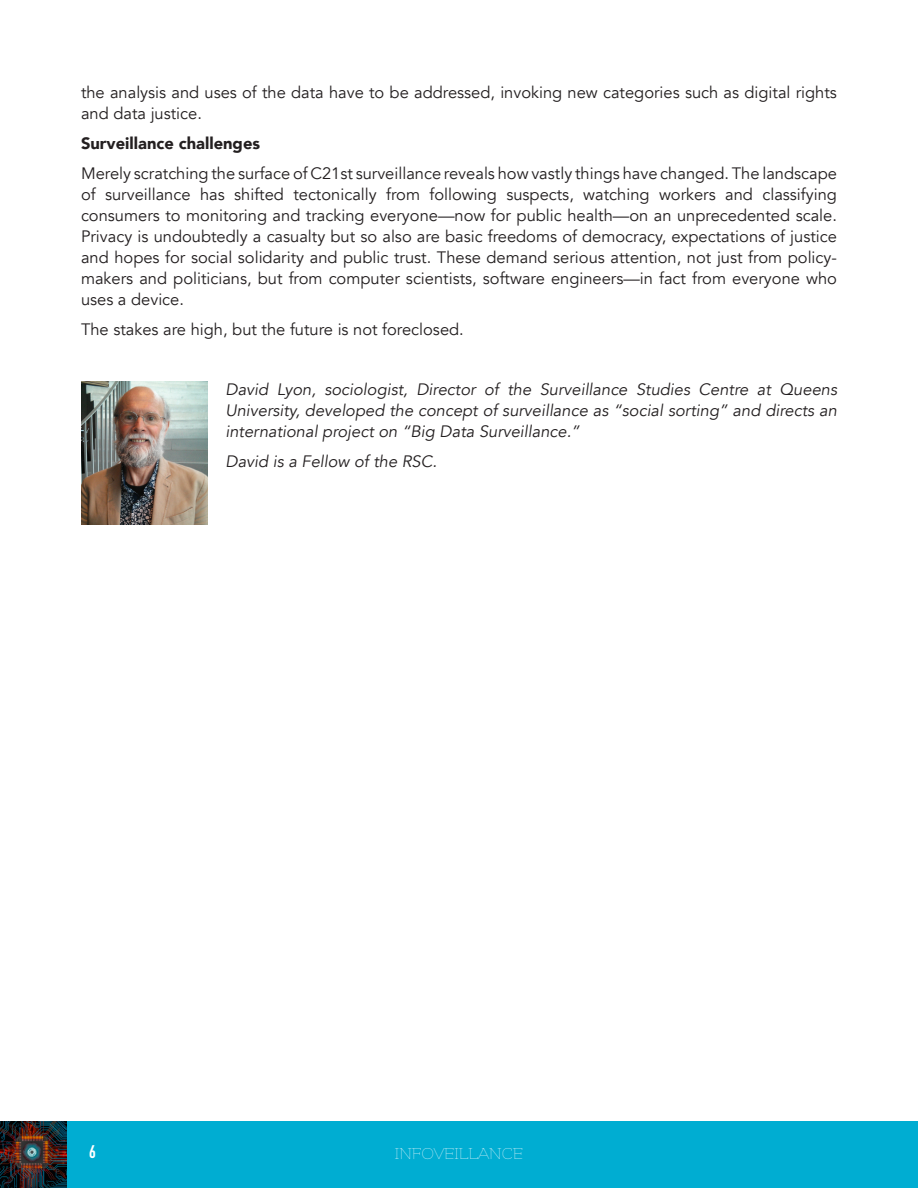
<style>
.page{position:relative;width:918px;height:1188px;background:#fff}
.page>*{position:absolute;margin:0;border:0;box-sizing:border-box;transform-origin:0 0}
.t1{font:300 18px "Flamenco";color:#fff}
.t2{font:700 18px "DIN Condensed";color:#fff}
.t3{font:16.5px/21px "Avenir";color:#231f20}
.t4{font:italic 16.5px/21px "Avenir";color:#231f20;text-align:justify}
.t5{font:900 16.5px "Avenir";color:#231f20}
</style>
<div class="page">
<div style="left:0;top:1121px;width:918px;height:67px;background:#00add2"></div>
<img style="left:0;top:1121px;width:66px;height:67px">
<img style="left:81px;top:382px;width:126px;height:143px">
<p class="t3" style="left:81px;top:82px;width:757px">the analysis and uses of the data have to be addressed, invoking new categories such as digital rights and data justice.</p>
<p class="t5" style="left:81px;top:129px;width:181px">Surveillance challenges</p>
<p class="t3" style="left:81px;top:163px;width:758px;text-align:justify">Merely scratching the surface of C21st surveillance reveals how vastly things have changed. The landscape of surveillance has shifted tectonically from following suspects, watching workers and classifying consumers to monitoring and tracking everyone—now for public health—on an unprecedented scale.<br>Privacy is undoubtedly a casualty but so also are basic freedoms of democracy, expectations of justice and hopes for social solidarity and public trust. These demand serious attention, not just from policy&shy;makers and politicians, but from computer scientists, software engineers—in fact from everyone who uses a device.</p>
<p class="t3" style="left:81px;top:319px;width:384px">The stakes are high, but the future is not foreclosed.</p>
<p class="t4" style="left:225px;top:379px;width:613px">David Lyon, sociologist, Director of the Surveillance Studies Centre at Queens University, developed the concept of surveillance as “social sorting” and directs an international project on “Big Data Surveillance.”</p>
<p class="t4" style="left:225px;top:451px;width:213px">David is a Fellow of the RSC.</p>
<p class="t2" style="left:89px;top:1140px;width:8px">6</p>
<p class="t1" style="left:395px;top:1145px;width:130px">INFOVEILLANCE</p>
</div>
